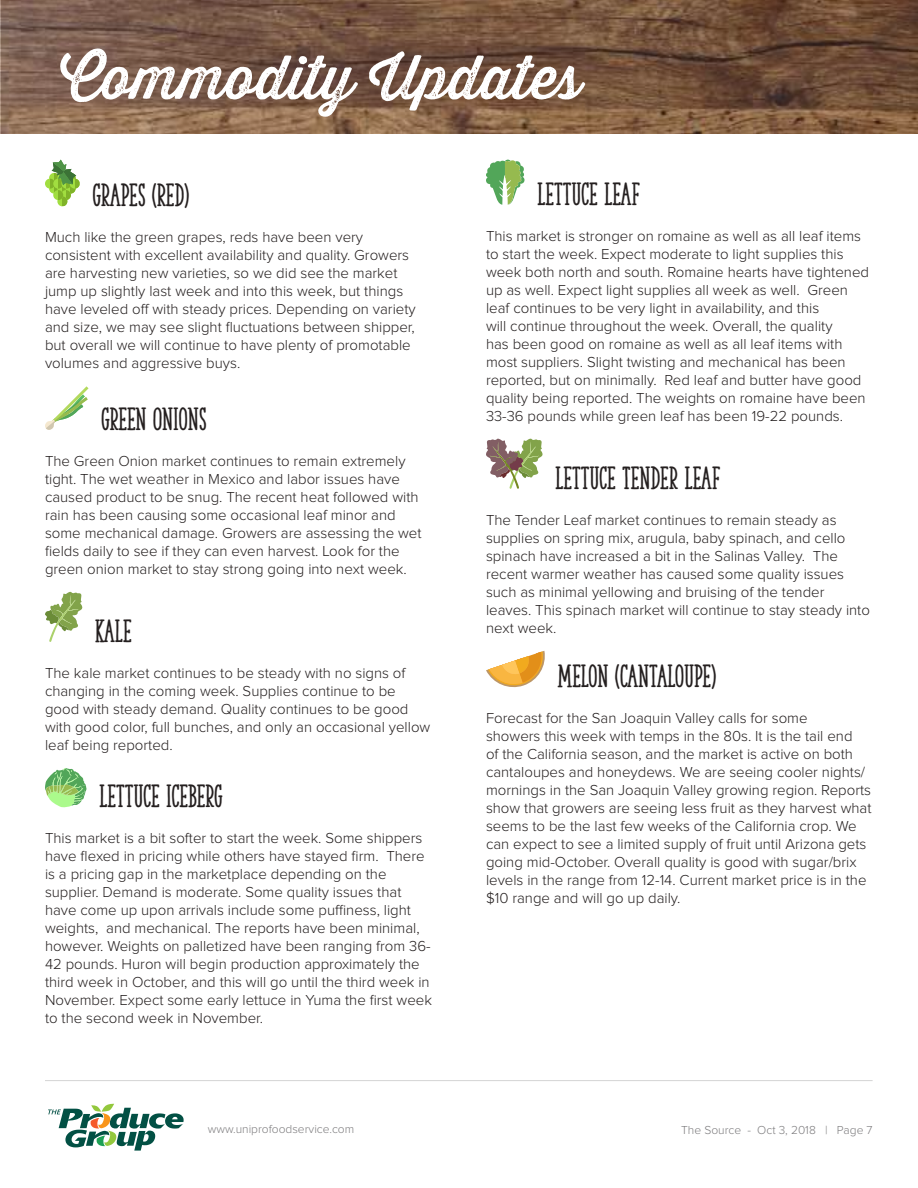
<style>
.page{position:relative;width:918px;height:1188px;background:#fff}
.page>*{position:absolute;margin:0;border:0;box-sizing:border-box;transform-origin:0 0}
.t1{font:60px "Thirsty Rough Reg One";color:#fff}
.t2{font:30px "The Serif Hand Extrablack";color:#241f1f}
.t3{font:300 15px/18px "Proxima Nova";color:#241f1f}
.t4{font:300 12px "Proxima Nova";color:#7d7c7e}
</style>
<div class="page">
<hr style="left:45px;top:1080px;width:828px;height:1px;background:#d5d4d5">
<img style="left:1px;top:0;width:917px;height:134px">
<svg style="left:48px;top:1104px;width:136px;height:47px"></svg>
<svg style="left:49px;top:173px;width:10px;height:10px"></svg>
<svg style="left:49px;top:184px;width:10px;height:10px"></svg>
<div style="left:54px;top:184px;width:5px;height:10px;background:#80b329"></div>
<div style="left:57px;top:184px;width:10px;height:10px;background:#a1de40;border-radius:50%"></div>
<div style="left:62px;top:184px;width:5px;height:10px;background:#80b329"></div>
<svg style="left:71px;top:188px;width:5px;height:6px"></svg>
<div style="left:45px;top:179px;width:10px;height:10px;background:#a1de40;border-radius:50%"></div>
<div style="left:50px;top:179px;width:5px;height:10px;background:#80b329"></div>
<div style="left:53px;top:179px;width:10px;height:10px;background:#a1de40;border-radius:50%"></div>
<div style="left:58px;top:179px;width:5px;height:10px;background:#80b329"></div>
<svg style="left:62px;top:179px;width:9px;height:10px"></svg>
<svg style="left:67px;top:185px;width:4px;height:4px"></svg>
<div style="left:70px;top:179px;width:10px;height:10px;background:#a1de40;border-radius:50%"></div>
<svg style="left:75px;top:179px;width:5px;height:10px"></svg>
<div style="left:61px;top:190px;width:10px;height:10px;background:#a1de40;border-radius:50%"></div>
<div style="left:66px;top:190px;width:5px;height:10px;background:#80b329"></div>
<div style="left:57px;top:196px;width:10px;height:10px;background:#a1de40;border-radius:50%"></div>
<div style="left:62px;top:196px;width:5px;height:10px;background:#80b329"></div>
<div style="left:53px;top:190px;width:10px;height:10px;background:#a1de40;border-radius:50%"></div>
<div style="left:58px;top:190px;width:5px;height:10px;background:#80b329"></div>
<svg style="left:52px;top:160px;width:24px;height:25px"></svg>
<svg style="left:45px;top:386px;width:44px;height:44px"></svg>
<svg style="left:45px;top:592px;width:37px;height:50px"></svg>
<svg style="left:45px;top:768px;width:41px;height:39px"></svg>
<svg style="left:486px;top:159px;width:39px;height:46px"></svg>
<svg style="left:486px;top:439px;width:57px;height:50px"></svg>
<svg style="left:486px;top:651px;width:59px;height:37px"></svg>
<h1 class="t1" style="left:60px;top:33px;width:523px">Commodity Updates</h1>
<h2 class="t2" style="left:93px;top:177px;width:98px">GRAPES (RED)</h2>
<p class="t3" style="left:45px;top:229px;width:372px">Much like the green grapes, reds have been very consistent with excellent availability and quality. Growers are harvesting new varieties, so we did see the market jump up slightly last week and into this week, but things have leveled off with steady prices. Depending on variety and size, we may see slight fluctuations between shipper, but overall we will continue to have plenty of promotable volumes and aggressive buys.</p>
<h2 class="t2" style="left:101px;top:401px;width:107px">GREEN ONIONS</h2>
<p class="t3" style="left:45px;top:453px;width:378px">The Green Onion market continues to remain extremely tight. The wet weather in Mexico and labor issues have caused product to be snug. The recent heat followed with rain has been causing some occasional leaf minor and some mechanical damage. Growers are assessing the wet fields daily to see if they can even harvest. Look for the green onion market to stay strong going into next week.</p>
<h2 class="t2" style="left:95px;top:613px;width:38px">KALE</h2>
<p class="t3" style="left:45px;top:665px;width:387px">The kale market continues to be steady with no signs of changing in the coming week. Supplies continue to be good with steady demand. Quality continues to be good with good color, full bunches, and only an occasional yellow leaf being reported.</p>
<h2 class="t2" style="left:99px;top:778px;width:125px">LETTUCE ICEBERG</h2>
<p class="t3" style="left:45px;top:830px;width:388px">This market is a bit softer to start the week. Some shippers have flexed in pricing while others have stayed firm. There is a pricing gap in the marketplace depending on the supplier. Demand is moderate. Some quality issues that have come up upon arrivals include some puffiness, light weights, and mechanical. The reports have been minimal, however. Weights on palletized have been ranging from 36- 42 pounds. Huron will begin production approximately the third week in October, and this will go until the third week in November. Expect some early lettuce in Yuma the first week to the second week in November.</p>
<h2 class="t2" style="left:537px;top:176px;width:104px">LETTUCE LEAF</h2>
<p class="t3" style="left:486px;top:227px;width:385px">This market is stronger on romaine as well as all leaf items to start the week. Expect moderate to light supplies this week both north and south. Romaine hearts have tightened up as well. Expect light supplies all week as well. Green leaf continues to be very light in availability, and this<br>will continue throughout the week. Overall, the quality<br>has been good on romaine as well as all leaf items with most suppliers. Slight twisting and mechanical has been reported, but on minimally. Red leaf and butter have good quality being reported. The weights on romaine have been 33-36 pounds while green leaf has been 19-22 pounds.</p>
<h2 class="t2" style="left:555px;top:460px;width:166px">LETTUCE TENDER LEAF</h2>
<p class="t3" style="left:486px;top:511px;width:386px">The Tender Leaf market continues to remain steady as supplies on spring mix, arugula, baby spinach, and cello spinach have increased a bit in the Salinas Valley. The recent warmer weather has caused some quality issues such as minimal yellowing and bruising of the tender leaves. This spinach market will continue to stay steady into next week.</p>
<h2 class="t2" style="left:558px;top:658px;width:160px">MELON (CANTALOUPE)</h2>
<p class="t3" style="left:486px;top:710px;width:387px">Forecast for the San Joaquin Valley calls for some<br>showers this week with temps in the 80s. It is the tail end<br>of the California season, and the market is active on both cantaloupes and honeydews. We are seeing cooler nights/ mornings in the San Joaquin Valley growing region. Reports show that growers are seeing less fruit as they harvest what seems to be the last few weeks of the California crop. We can expect to see a limited supply of fruit until Arizona gets going mid-October. Overall quality is good with sugar/brix levels in the range from 12-14. Current market price is in the $10 range and will go up daily.</p>
<p class="t4" style="left:208px;top:1124px;width:148px">www.uniprofoodservice.com</p>
<p class="t4" style="left:681px;top:1124px;width:193px">The Source - Oct 3, 2018 | Page 7</p>
</div>
